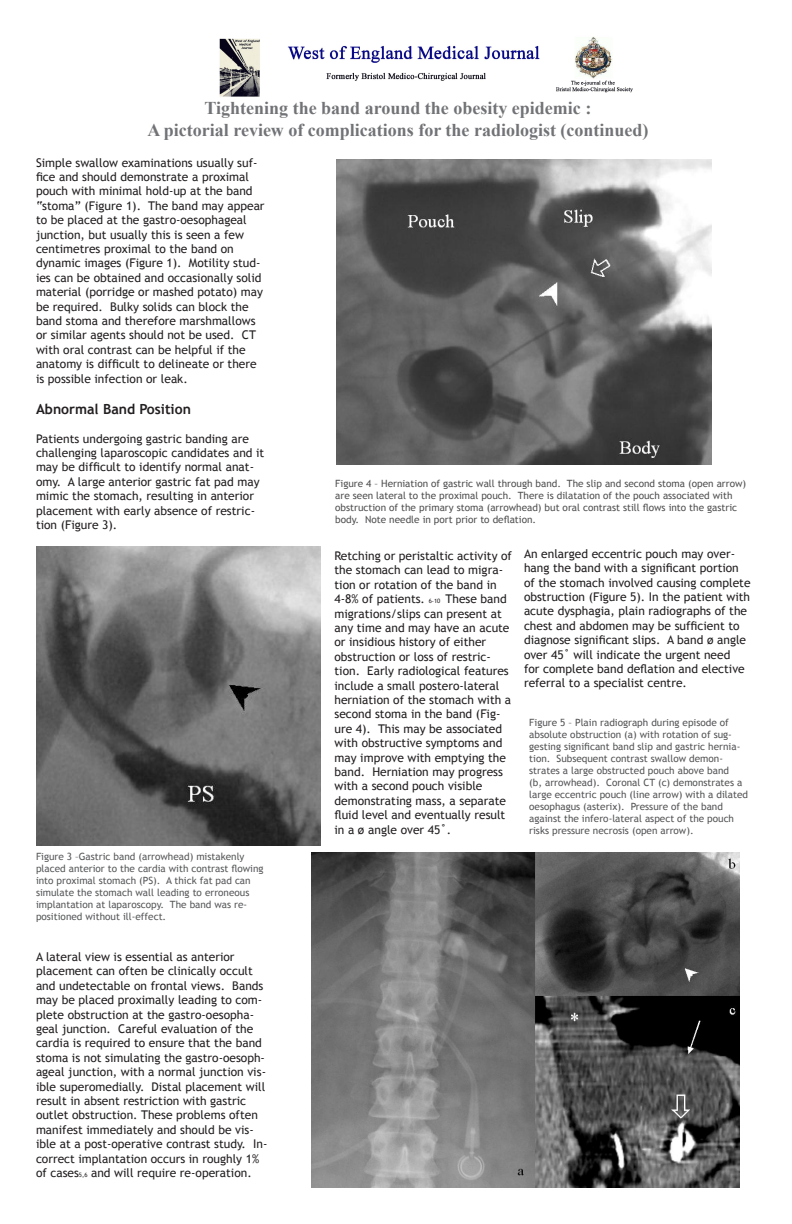
<style>
.page{position:relative;width:792px;height:1224px;background:#fff}
.page>*{position:absolute;margin:0;border:0;box-sizing:border-box;transform-origin:0 0}
.Main_text_paragraph{font:700 18px "Times New Roman";color:#727376}
.Main_text_paragraph-2{font:700 14px "Trebuchet MS";color:#231f20}
.Main_text_paragraph-3{font:12px/14.4px "Trebuchet MS";color:#231f20}
.Main_text_paragraph-4{font:10px/12px "Trebuchet MS";color:#555658}
.Main_text_paragraph-5{font:10px/12px "Trebuchet MS";color:#515153}
.Main_text_paragraph-6{font:10px/12px "Trebuchet MS";color:#58595b}
.s1{font-size:6px}
</style>
<div class="page">
<img style="left:219px;top:37px;width:414px;height:60px">
<img style="left:36px;top:546px;width:284px;height:299px">
<img style="left:336px;top:159px;width:376px;height:305px">
<img style="left:311px;top:853px;width:428px;height:335px">
<p class="Main_text_paragraph" style="left:205px;top:98px;width:388px">Tightening the band around the obesity epidemic :</p>
<p class="Main_text_paragraph" style="left:147px;top:119px;width:503px">A pictorial review of complications for the radiologist (continued)</p>
<p class="Main_text_paragraph-3" style="left:36px;top:155px;width:230px">Simple swallow examinations usually suf&shy;fice and should demonstrate a proximal pouch with minimal hold-up at the band “stoma” (Figure 1). The band may appear to be placed at the gastro-oesophageal junction, but usually this is seen a few centimetres proximal to the band on dynamic images (Figure 1). Motility stud&shy;ies can be obtained and occasionally solid material (porridge or mashed potato) may be required. Bulky solids can block the band stoma and therefore marshmallows or similar agents should not be used. CT with oral contrast can be helpful if the anatomy is difficult to delineate or there is possible infection or leak.</p>
<p class="Main_text_paragraph-2" style="left:36px;top:400px;width:157px">Abnormal Band Position</p>
<p class="Main_text_paragraph-3" style="left:36px;top:431px;width:230px">Patients undergoing gastric banding are challenging laparoscopic candidates and it may be difficult to identify normal anat&shy;omy. A large anterior gastric fat pad may mimic the stomach, resulting in anterior placement with early absence of restric&shy;tion (Figure 3).</p>
<p class="Main_text_paragraph-6" style="left:36px;top:850px;width:229px">Figure 3 –Gastric band (arrowhead) mistakenly placed anterior to the cardia with contrast flowing into proximal stomach (PS). A thick fat pad can simulate the stomach wall leading to erroneous implantation at laparoscopy. The band was re&shy;positioned without ill-effect.</p>
<p class="Main_text_paragraph-3" style="left:36px;top:950px;width:233px">A lateral view is essential as anterior placement can often be clinically occult and undetectable on frontal views. Bands may be placed proximally leading to com&shy;plete obstruction at the gastro-oesopha&shy;geal junction. Careful evaluation of the cardia is required to ensure that the band stoma is not simulating the gastro-oesoph&shy;ageal junction, with a normal junction vis&shy;ible superomedially. Distal placement will result in absent restriction with gastric outlet obstruction. These problems often manifest immediately and should be vis&shy;ible at a post-operative contrast study. In&shy;correct implantation occurs in roughly 1% of cases<span class="s1">5,6</span> and will require re-operation.</p>
<p class="Main_text_paragraph-5" style="left:335px;top:477px;width:412px">Figure 4 – Herniation of gastric wall through band. The slip and second stoma (open arrow) are seen lateral to the proximal pouch. There is dilatation of the pouch associated with obstruction of the primary stoma (arrowhead) but oral contrast still flows into the gastric body. Note needle in port prior to deflation.</p>
<p class="Main_text_paragraph-3" style="left:334px;top:549px;width:179px">Retching or peristaltic activity of the stomach can lead to migra&shy;tion or rotation of the band in<br>4-8% of patients. <span class="s1">6-10</span> These band migrations/slips can present at any time and may have an acute or insidious history of either obstruction or loss of restric&shy;tion. Early radiological features include a small postero-lateral herniation of the stomach with a second stoma in the band (Fig&shy;ure 4). This may be associated with obstructive symptoms and may improve with emptying the band. Herniation may progress with a second pouch visible demonstrating mass, a separate fluid level and eventually result in a ø angle over 45˚.</p>
<p class="Main_text_paragraph-3" style="left:524px;top:547px;width:228px">An enlarged eccentric pouch may over&shy;hang the band with a significant portion of the stomach involved causing complete obstruction (Figure 5). In the patient with acute dysphagia, plain radiographs of the chest and abdomen may be sufficient to diagnose significant slips. A band ø angle over 45˚ will indicate the urgent need<br>for complete band deflation and elective referral to a specialist centre.</p>
<p class="Main_text_paragraph-4" style="left:529px;top:717px;width:220px">Figure 5 – Plain radiograph during episode of absolute obstruction (a) with rotation of sug&shy;gesting significant band slip and gastric hernia&shy;tion. Subsequent contrast swallow demon&shy;strates a large obstructed pouch above band<br>(b, arrowhead). Coronal CT (c) demonstrates a large eccentric pouch (line arrow) with a dilated oesophagus (asterix). Pressure of the band against the infero-lateral aspect of the pouch risks pressure necrosis (open arrow).</p>
</div>
